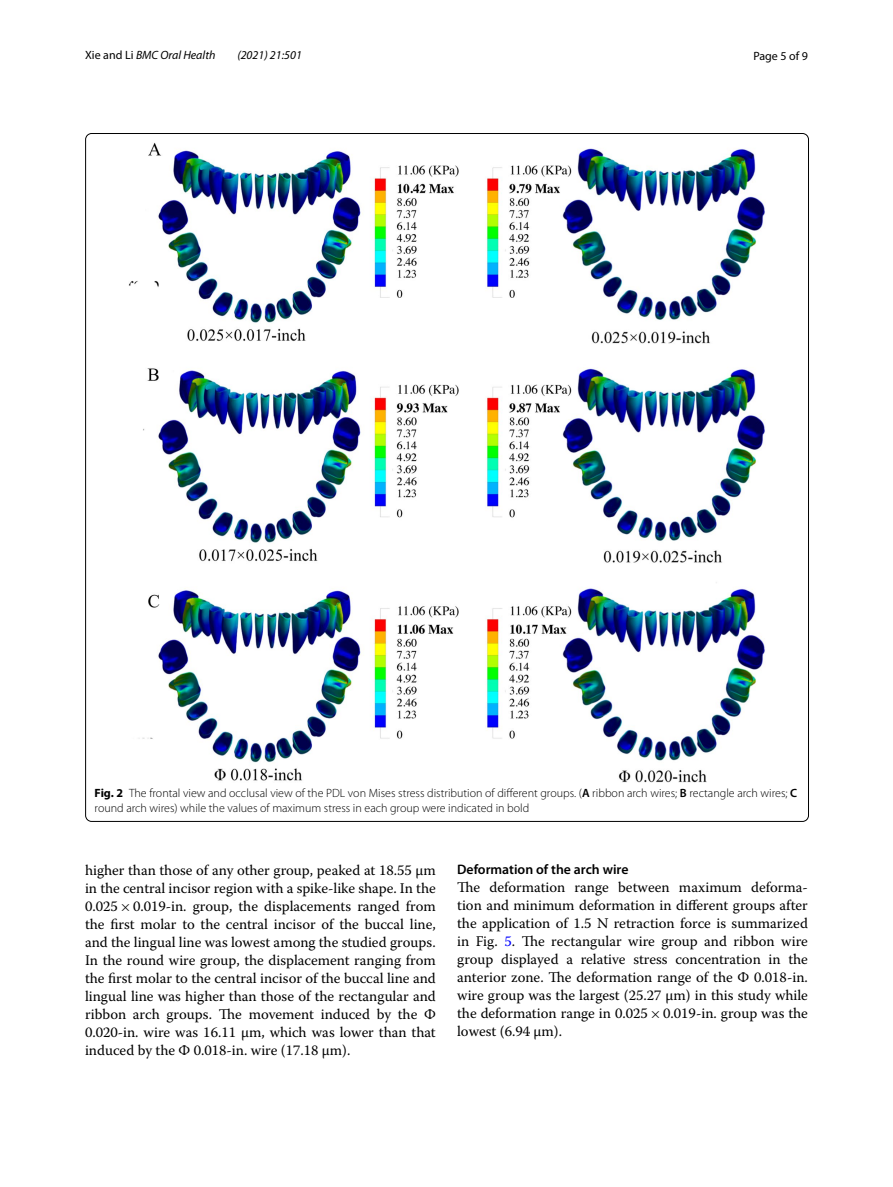
<style>
.page{position:relative;width:893px;height:1187px;background:#fff}
.page>*{position:absolute;margin:0;border:0;box-sizing:border-box;transform-origin:0 0}
.t1{font:14.7px/18px "Warnock Pro";color:#000;text-align:justify}
.t2{font:600 13.8px "Myriad Pro";color:#000}
.t3{font:300 12px/15px "Myriad Pro";color:#000}
.t4{font:italic 12px "Myriad Pro";color:#000}
.t5{font:12px "Myriad Pro";color:#000}
.s1{font-style:normal}
.s2{font-weight:700}
.s3{font-weight:600}
.s4{font-family:"MTSY"}
.s5{color:#00f}
</style>
<div class="page">
<img style="left:128px;top:142px;width:638px;height:640px">
<p class="t4" style="left:85px;top:48px;width:132px"><span class="s1">Xie and Li</span> BMC Oral Health</p>
<p class="t4" style="left:237px;top:48px;width:66px">(2021) 21:501</p>
<p class="t5" style="left:753px;top:48px;width:56px">Page 5 of 9</p>
<p class="t3" style="left:95px;top:785px;width:704px"><span class="s2">Fig. 2</span> The frontal view and occlusal view of the PDL von Mises stress distribution of different groups. (<span class="s3">A</span> ribbon arch wires; <span class="s3">B</span> rectangle arch wires; <span class="s3">C </span>round arch wires) while the values of maximum stress in each group were indicated in bold</p>
<p class="t1" style="left:85px;top:860px;width:352px">higher than those of any other group, peaked at 18.55 μm in the central incisor region with a spike-like shape. In the 0.025<span class="s4">×</span>0.019-in. group, the displacements ranged from the first molar to the central incisor of the buccal line, and the lingual line was lowest among the studied groups.<br>In the round wire group, the displacement ranging from the first molar to the central incisor of the buccal line and lingual line was higher than those of the rectangular and ribbon arch groups. The movement induced by the Φ 0.020-in. wire was 16.11 μm, which was lower than that induced by the Φ 0.018-in. wire (17.18 μm).</p>
<p class="t2" style="left:457px;top:860px;width:173px">Deformation of the arch wire</p>
<p class="t1" style="left:457px;top:878px;width:352px">The deformation range between maximum deforma&shy;tion and minimum deformation in different groups after the application of 1.5 N retraction force is summarized in Fig. <span class="s5">5</span>. The rectangular wire group and ribbon wire group displayed a relative stress concentration in the anterior zone. The deformation range of the Φ 0.018-in. wire group was the largest (25.27 μm) in this study while the deformation range in 0.025<span class="s4">×</span>0.019-in. group was the lowest (6.94 μm).</p>
</div>
